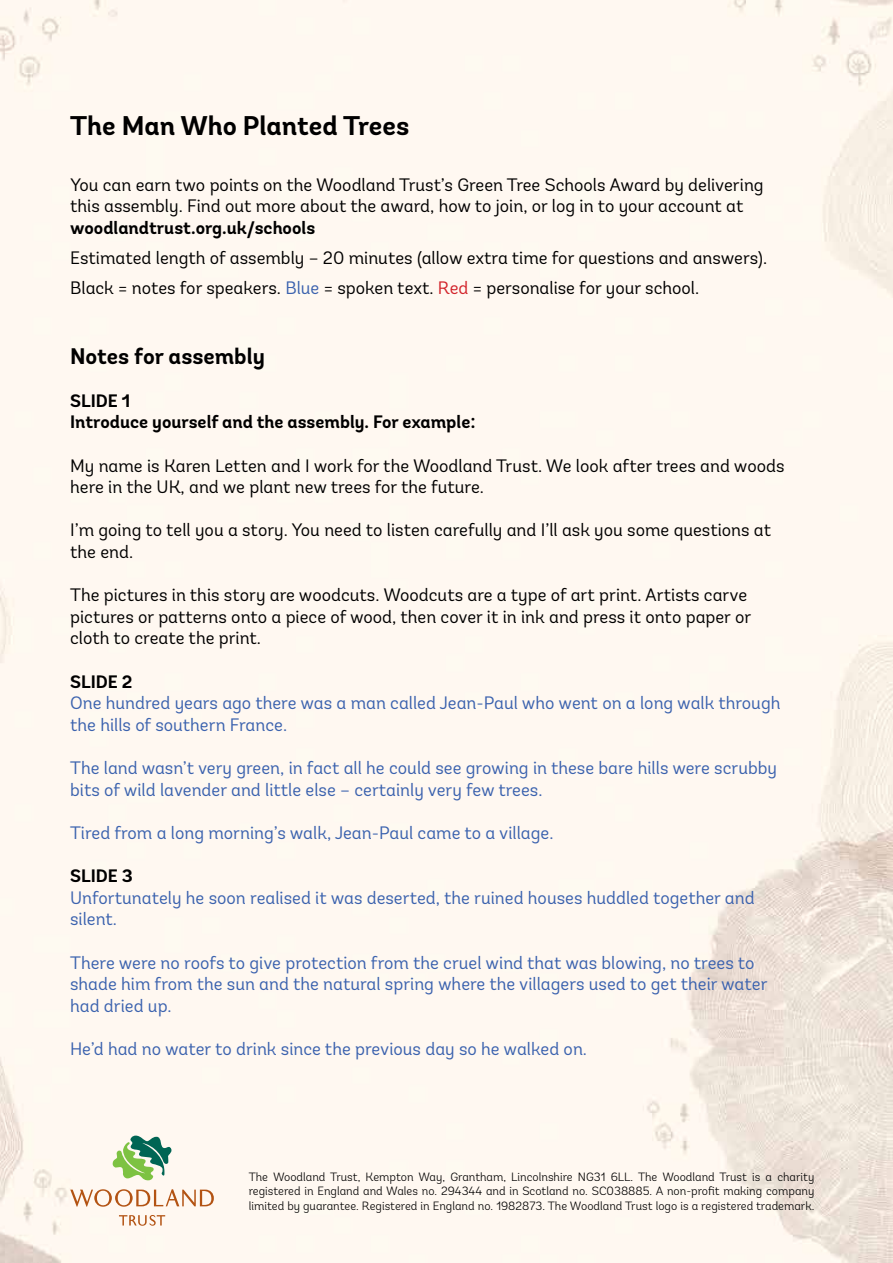
<style>
.page{position:relative;width:893px;height:1263px;background:#fff}
.page>*{position:absolute;margin:0;border:0;box-sizing:border-box;transform-origin:0 0}
.t1{font:700 27px "Andes";color:#000}
.t2{font:700 22.5px "Andes";color:#000}
.t3{font:18px/21.6px "Andes";color:#000}
.t4{font:18px/21.6px "Andes";color:#3b62ae}
.t5{font:700 18px/21.6px "Andes";color:#000}
.t6{font:300 12px/14.4px "Andes";color:#000;text-align:justify}
.s1{color:#3b62ae}
.s2{color:#d2232a}
</style>
<div class="page">
<img style="left:0;top:0;width:893px;height:1263px">
<svg style="left:112px;top:1135px;width:59px;height:45px"></svg>
<svg style="left:70px;top:1189px;width:144px;height:18px"></svg>
<svg style="left:119px;top:1215px;width:46px;height:11px"></svg>
<h1 class="t1" style="left:70px;top:109px;width:341px">The Man Who Planted Trees</h1>
<p class="t3" style="left:70px;top:174px;width:695px">You can earn two points on the Woodland Trust’s Green Tree Schools Award by delivering this assembly. Find out more about the award, how to join, or log in to your account at</p>
<p class="t5" style="left:70px;top:217px;width:247px">woodlandtrust.org.uk/schools</p>
<p class="t3" style="left:70px;top:243px;width:698px;line-height:30.2px">Estimated length of assembly – 20 minutes (allow extra time for questions and answers).<br>Black = notes for speakers. <span class="s1">Blue</span> = spoken text. <span class="s2">Red</span> = personalise for your school.</p>
<p class="t2" style="left:70px;top:342px;width:196px">Notes for assembly</p>
<p class="t5" style="left:70px;top:390px;width:407px">SLIDE 1<br>Introduce yourself and the assembly. For example:</p>
<p class="t3" style="left:70px;top:455px;width:716px">My name is Karen Letten and I work for the Woodland Trust. We look after trees and woods here in the UK, and we plant new trees for the future.</p>
<p class="t3" style="left:70px;top:519px;width:703px">I’m going to tell you a story. You need to listen carefully and I’ll ask you some questions at the end.</p>
<p class="t3" style="left:70px;top:584px;width:683px">The pictures in this story are woodcuts. Woodcuts are a type of art print. Artists carve pictures or patterns onto a piece of wood, then cover it in ink and press it onto paper or cloth to create the print.</p>
<p class="t5" style="left:70px;top:671px;width:64px">SLIDE 2</p>
<p class="t4" style="left:70px;top:692px;width:712px">One hundred years ago there was a man called Jean-Paul who went on a long walk through the hills of southern France.</p>
<p class="t4" style="left:70px;top:757px;width:708px">The land wasn’t very green, in fact all he could see growing in these bare hills were scrubby bits of wild lavender and little else – certainly very few trees.</p>
<p class="t4" style="left:70px;top:822px;width:485px">Tired from a long morning’s walk, Jean-Paul came to a village.</p>
<p class="t5" style="left:70px;top:866px;width:64px">SLIDE 3</p>
<p class="t4" style="left:70px;top:887px;width:686px">Unfortunately he soon realised it was deserted, the ruined houses huddled together and silent.</p>
<p class="t4" style="left:70px;top:951px;width:699px">There were no roofs to give protection from the cruel wind that was blowing, no trees to shade him from the sun and the natural spring where the villagers used to get their water had dried up.</p>
<p class="t4" style="left:70px;top:1038px;width:518px">He’d had no water to drink since the previous day so he walked on.</p>
<p class="t6" style="left:249px;top:1169px;width:567px">The Woodland Trust, Kempton Way, Grantham, Lincolnshire NG31 6LL. The Woodland Trust is a charity registered in England and Wales no. 294344 and in Scotland no. SC038885. A non-profit making company limited by guarantee. Registered in England no. 1982873. The Woodland Trust logo is a registered trademark.</p>
</div>
